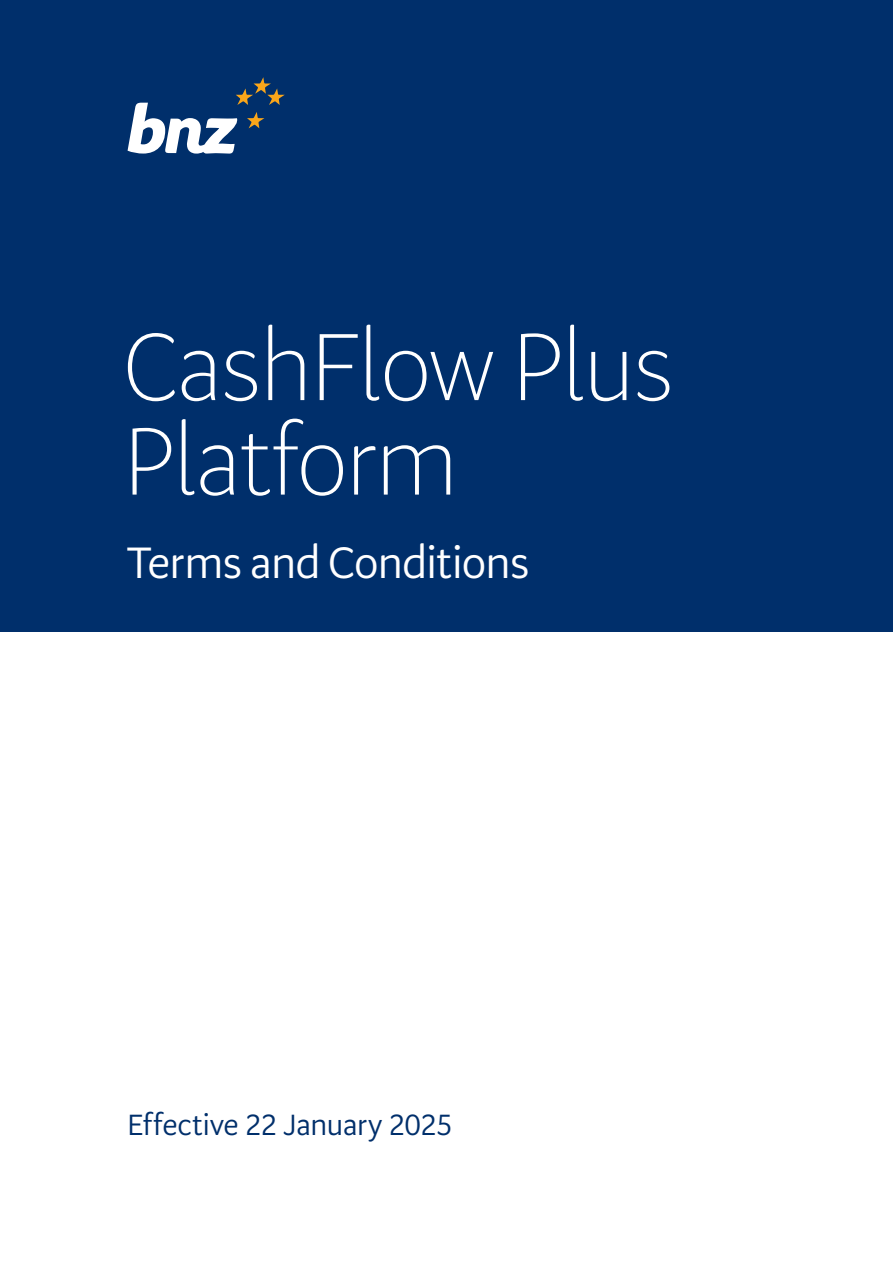
<style>
.page{position:relative;width:893px;height:1263px;background:#fff}
.page>*{position:absolute;margin:0;border:0;box-sizing:border-box;transform-origin:0 0}
.t1{font:300 97.5px/94.5px "Serrano Pro";letter-spacing:-.02em;color:#fff}
.t2{font:45px "Serrano Pro";letter-spacing:-.02em;color:#fff}
.t3{font:30px "Serrano Pro";letter-spacing:-.015em;color:#002f6b}
</style>
<div class="page">
<div style="left:0;top:0;width:893px;height:631px;background:#002f6b"></div>
<svg style="left:128px;top:77px;width:157px;height:77px"></svg>
<h1 class="t1" style="left:123px;top:323px;width:553px">CashFlow Plus<br>Platform</h1>
<h2 class="t2" style="left:126px;top:538px;width:405px">Terms and Conditions</h2>
<p class="t3" style="left:127px;top:1108px;width:327px">Effective 22 January 2025</p>
</div>
